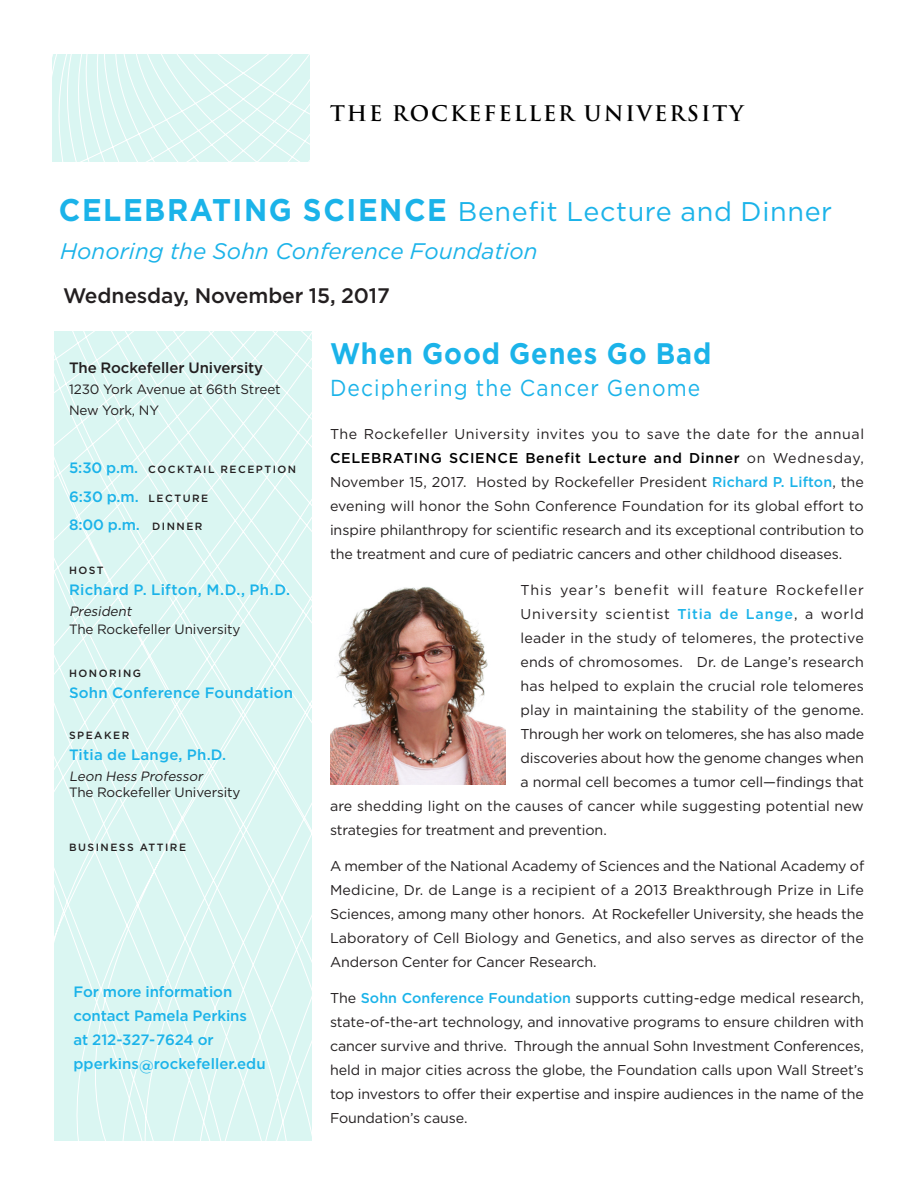
<style>
.page{position:relative;width:918px;height:1188px;background:#fff}
.page>*{position:absolute;margin:0;border:0;box-sizing:border-box;transform-origin:0 0}
.t1{font:700 29.7px "Gotham";letter-spacing:.035em;color:#1bb3e9;scale:.91 1}
.t2{font:27px "Gotham";letter-spacing:.025em;color:#1bb3e9}
.t3{font:23.1px "Gotham";letter-spacing:.055em;color:#1bb3e9;scale:.91 1}
.t4{font:italic 22.5px "Gotham";letter-spacing:.005em;color:#1bb3e9}
.t5{font:500 21px "Gotham";letter-spacing:-.005em;color:#231f20}
.t6{font:700 21px "Trajan Pro";letter-spacing:.095em;color:#000}
.t7{font:500 15px/24px "Gotham";letter-spacing:.005em;color:#1bb3e9}
.t8{font:500 15px "Gotham";letter-spacing:-.005em;color:#231f20}
.t9{font:14.25px/24px "Gotham";letter-spacing:-.005em;color:#231f20;text-align:justify}
.t10{font:14.25px "Gotham";letter-spacing:.015em;color:#231f20}
.t11{font:14.25px "Gotham";letter-spacing:.065em;color:#231f20}
.t12{font:14.25px "Gotham";letter-spacing:.055em;color:#231f20}
.t13{font:13.5px/18px "Gotham";letter-spacing:-.005em;color:#231f20}
.t14{font:500 10.5px "Gotham";letter-spacing:.145em;color:#231f20}
.s1{font-weight:700;font-size:31.35px}
.s2{font-size:15px;color:#1bb3e9}
.s3{font-size:10.5px;color:#231f20}
.s4{font-style:italic}
.s5{font-weight:500;color:#000}
.s6{font-weight:500;color:#1bb3e9}
</style>
<div class="page">
<svg style="left:52px;top:54px;width:260px;height:1087px"></svg>
<img style="left:330px;top:587px;width:176px;height:198px">
<p class="t6" style="left:330px;top:100px;width:415px">THE ROCKEFELLER UNIVERSITY</p>
<p class="t2" style="left:59px;top:194px;width:775px"><span class="s1">CELEBRATING SCIENCE</span> Benefit Lecture and Dinner</p>
<p class="t4" style="left:60px;top:237px;width:479px">Honoring the Sohn Conference Foundation</p>
<p class="t5" style="left:63px;top:282px;width:328px">Wednesday, November 15, 2017</p>
<p class="t8" style="left:69px;top:358px;width:196px">The Rockefeller University</p>
<p class="t13" style="left:69px;top:380px;width:213px">1230 York Avenue at 66th Street</p>
<p class="t13" style="left:69px;top:401px;width:92px">New York, NY</p>
<p class="t14" style="left:69px;top:463px;width:229px"><span class="s2">5:30 p.m.</span> COCKTAIL RECEPTION</p>
<p class="t7" style="left:69px;top:484px;width:141px">6:30 p.m. <span class="s3">LECTURE</span></p>
<p class="t7" style="left:69px;top:513px;width:135px">8:00 p.m. <span class="s3">DINNER</span></p>
<p class="t14" style="left:69px;top:564px;width:36px">HOST</p>
<p class="t7" style="left:69px;top:578px;width:223px">Richard P. Lifton, M.D., Ph.D.</p>
<p class="t13" style="left:69px;top:602px;width:173px"><span class="s4">President<br></span>The Rockefeller University</p>
<p class="t14" style="left:69px;top:666px;width:74px">HONORING</p>
<p class="t7" style="left:69px;top:680px;width:226px">Sohn Conference Foundation</p>
<p class="t14" style="left:69px;top:728px;width:62px">SPEAKER</p>
<p class="t7" style="left:69px;top:742px;width:159px">Titia de Lange, Ph.D.</p>
<p class="t13" style="left:69px;top:767px;width:173px;line-height:16.2px"><span class="s4">Leon Hess Professor<br></span>The Rockefeller University</p>
<p class="t14" style="left:69px;top:840px;width:119px">BUSINESS ATTIRE</p>
<p class="t7" style="left:74px;top:980px;width:194px">For more information contact Pamela Perkins<br>at 212-327-7624 or pperkins@rockefeller.edu</p>
<p class="t1" style="left:330px;top:334px;width:421px">When Good Genes Go Bad</p>
<p class="t3" style="left:330px;top:373px;width:408px">Deciphering the Cancer Genome</p>
<p class="t9" style="left:330px;top:422px;width:536px">The Rockefeller University invites you to save the date for the annual <span class="s5">CELEBRATING SCIENCE Benefit Lecture and Dinner</span> on Wednesday, November 15, 2017. Hosted by Rockefeller President <span class="s6">Richard P. Lifton</span>, the evening will honor the Sohn Conference Foundation for its global effort to inspire philanthropy for scientific research and its exceptional contribution to the treatment and cure of pediatric cancers and other childhood diseases.</p>
<p class="t11" style="left:520px;top:581px;width:345px">This year’s benefit will feature Rockefeller</p>
<p class="t12" style="left:520px;top:605px;width:345px">University scientist <span class="s6">Titia de Lange</span>, a world</p>
<p class="t10" style="left:520px;top:629px;width:345px">leader in the study of telomeres, the protective</p>
<p class="t9" style="left:520px;top:650px;width:345px">ends of chromosomes. Dr. de Lange’s research</p>
<p class="t9" style="left:520px;top:674px;width:345px">has helped to explain the crucial role telomeres</p>
<p class="t10" style="left:520px;top:701px;width:345px">play in maintaining the stability of the genome.</p>
<p class="t9" style="left:520px;top:722px;width:345px">Through her work on telomeres, she has also made</p>
<p class="t9" style="left:520px;top:746px;width:345px">discoveries about how the genome changes when</p>
<p class="t9" style="left:520px;top:770px;width:345px">a normal cell becomes a tumor cell—findings that</p>
<p class="t9" style="left:330px;top:794px;width:535px">are shedding light on the causes of cancer while suggesting potential new</p>
<p class="t9" style="left:330px;top:818px;width:278px">strategies for treatment and prevention.</p>
<p class="t9" style="left:330px;top:854px;width:536px">A member of the National Academy of Sciences and the National Academy of Medicine, Dr. de Lange is a recipient of a 2013 Breakthrough Prize in Life Sciences, among many other honors. At Rockefeller University, she heads the Laboratory of Cell Biology and Genetics, and also serves as director of the Anderson Center for Cancer Research.</p>
<p class="t9" style="left:330px;top:986px;width:536px">The <span class="s6">Sohn Conference Foundation</span> supports cutting-edge medical research, state-of-the-art technology, and innovative programs to ensure children with cancer survive and thrive. Through the annual Sohn Investment Conferences, held in major cities across the globe, the Foundation calls upon Wall Street’s top investors to offer their expertise and inspire audiences in the name of the Foundation’s cause.</p>
</div>
